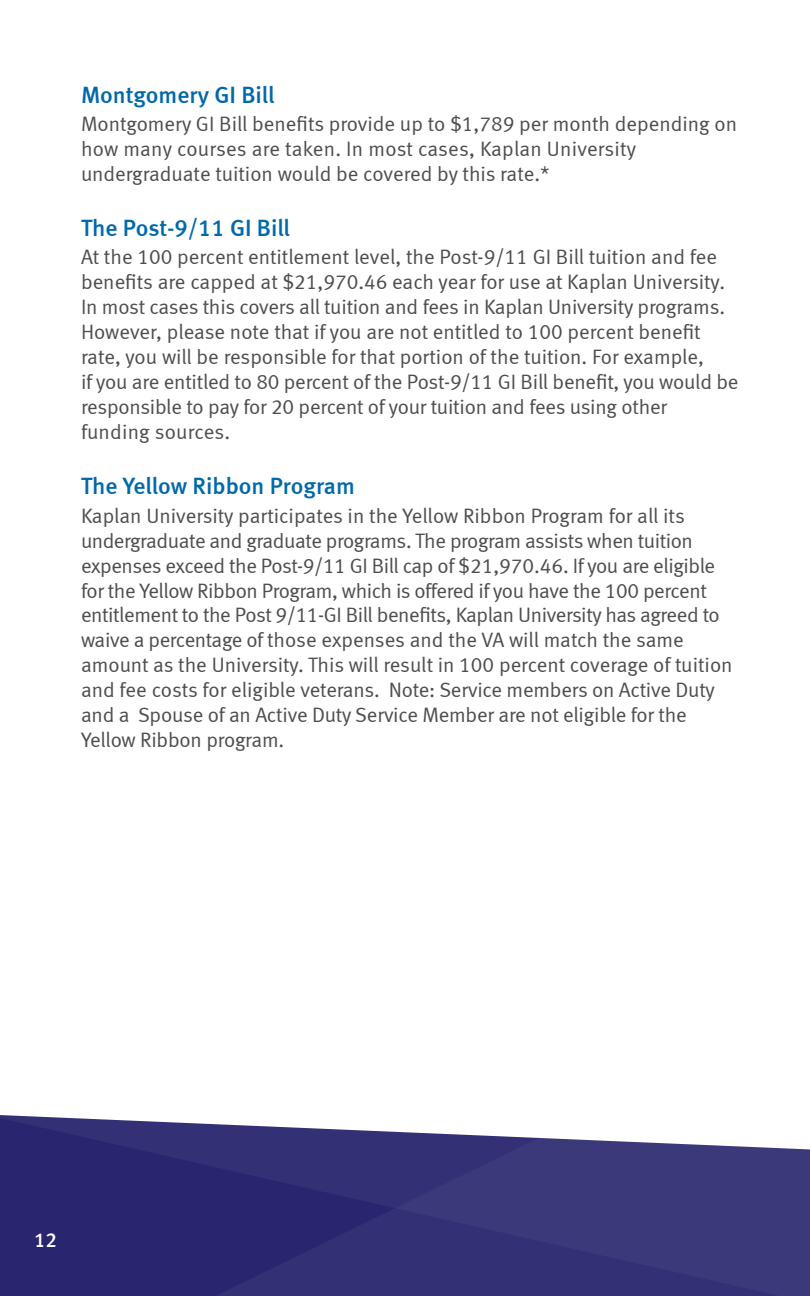
<style>
.page{position:relative;width:810px;height:1296px;background:#fff}
.page>*{position:absolute;margin:0;border:0;box-sizing:border-box;transform-origin:0 0}
.t1{font:23.62px "Meta Medium LF";color:#0069aa}
.t2{font:20.7px/25px "Meta Normal LF";letter-spacing:-.01em;color:#4d4d4f}
.t3{font:20.25px "Meta Medium LF";color:#fff}
</style>
<div class="page">
<svg style="left:0;top:1115px;width:516px;height:181px"></svg>
<svg style="left:6px;top:1137px;width:804px;height:159px;background:#353276"></svg>
<p class="t1" style="left:81px;top:81px;width:195px">Montgomery GI Bill</p>
<p class="t2" style="left:81px;top:111px;width:658px">Montgomery GI Bill benefits provide up to $1,789 per month depending on how many courses are taken. In most cases, Kaplan University undergraduate tuition would be covered by this rate.*</p>
<p class="t1" style="left:81px;top:214px;width:211px">The Post-9/11 GI Bill</p>
<p class="t2" style="left:81px;top:245px;width:659px">At the 100 percent entitlement level, the Post-9/11 GI Bill tuition and fee benefits are capped at $21,970.46 each year for use at Kaplan University.<br>In most cases this covers all tuition and fees in Kaplan University programs.<br>However, please note that if you are not entitled to 100 percent benefit rate, you will be responsible for that portion of the tuition. For example,<br>if you are entitled to 80 percent of the Post-9/11 GI Bill benefit, you would be responsible to pay for 20 percent of your tuition and fees using other funding sources.</p>
<p class="t1" style="left:81px;top:473px;width:276px">The Yellow Ribbon Program</p>
<p class="t2" style="left:81px;top:503px;width:653px">Kaplan University participates in the Yellow Ribbon Program for all its undergraduate and graduate programs. The program assists when tuition expenses exceed the Post-9/11 GI Bill cap of $21,970.46. If you are eligible for the Yellow Ribbon Program, which is offered if you have the 100 percent entitlement to the Post 9/11-GI Bill benefits, Kaplan University has agreed to waive a percentage of those expenses and the VA will match the same amount as the University. This will result in 100 percent coverage of tuition and fee costs for eligible veterans. Note: Service members on Active Duty and a Spouse of an Active Duty Service Member are not eligible for the Yellow Ribbon program.</p>
<p class="t3" style="left:34px;top:1229px;width:24px">12</p>
</div>
